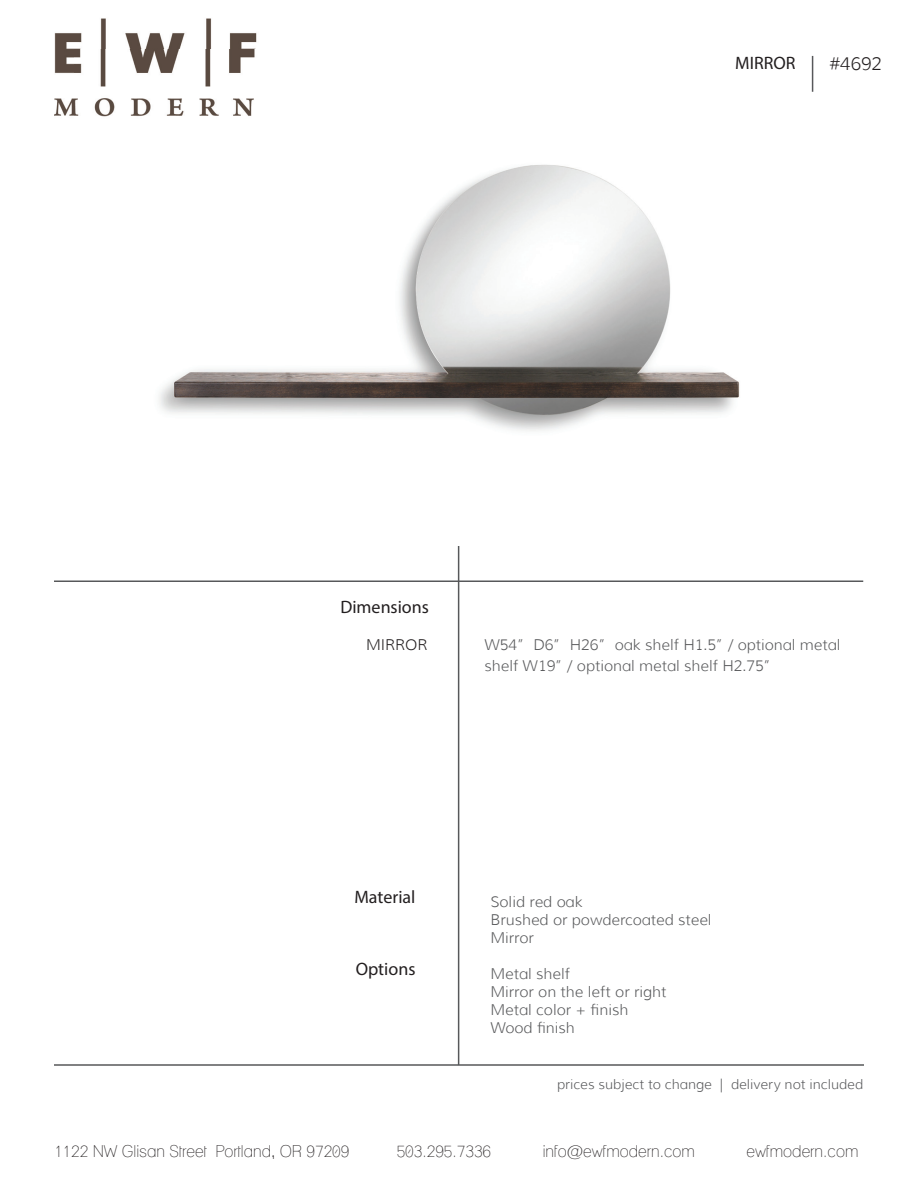
<style>
.page{position:relative;width:918px;height:1188px;background:#fff}
.page>*{position:absolute;margin:0;border:0;box-sizing:border-box;transform-origin:0 0}
.t1{font:18px "Myriad Pro";color:#231f20}
.t2{font:300 18px "Muli";color:#231f20}
.t3{font:condensed 16.5px "Lane";color:#231f20}
.t4{font:300 15px/18px "Muli";color:#57585a}
.t5{font:300 15px "Muli";color:#231f20}
.t6{font:300 13.5px "Muli";color:#57585a}
</style>
<div class="page">
<img style="left:159px;top:55px;width:655px;height:508px">
<img style="left:54px;top:18px;width:203px;height:98px">
<img style="left:75px;top:50px;width:188px;height:79px">
<hr style="left:54px;top:1064px;width:810px;height:2px;background:#57585a">
<hr style="left:54px;top:580px;width:809px;height:2px;background:#57585a">
<hr style="left:458px;top:546px;width:1px;height:519px;background:#57585a">
<hr style="left:812px;top:56px;width:1px;height:36px;background:#57585a">
<p class="t1" style="left:735px;top:52px;width:62px">MIRROR</p>
<p class="t2" style="left:829px;top:53px;width:54px">#4692</p>
<p class="t1" style="left:340px;top:596px;width:90px">Dimensions</p>
<p class="t5" style="left:366px;top:635px;width:63px">MIRROR</p>
<p class="t4" style="left:484px;top:634px;width:358px;line-height:21px">W54” D6” H26” oak shelf H1.5” / optional metal shelf W19” / optional metal shelf H2.75”</p>
<p class="t1" style="left:354px;top:886px;width:63px">Material</p>
<p class="t1" style="left:356px;top:958px;width:61px">Options</p>
<p class="t4" style="left:490px;top:893px;width:223px">Solid red oak<br>Brushed or powdercoated steel<br>Mirror</p>
<p class="t4" style="left:490px;top:965px;width:178px">Metal shelf<br>Mirror on the left or right<br>Metal color + finish<br>Wood finish</p>
<p class="t6" style="left:557px;top:1076px;width:308px">prices subject to change | delivery not included</p>
<p class="t3" style="left:54px;top:1141px;width:297px">1122 NW Glisan Street Portland, OR 97209</p>
<p class="t3" style="left:397px;top:1141px;width:96px">503.295.7336</p>
<p class="t3" style="left:543px;top:1141px;width:154px">info@ewfmodern.com</p>
<p class="t3" style="left:747px;top:1141px;width:113px">ewfmodern.com</p>
</div>
